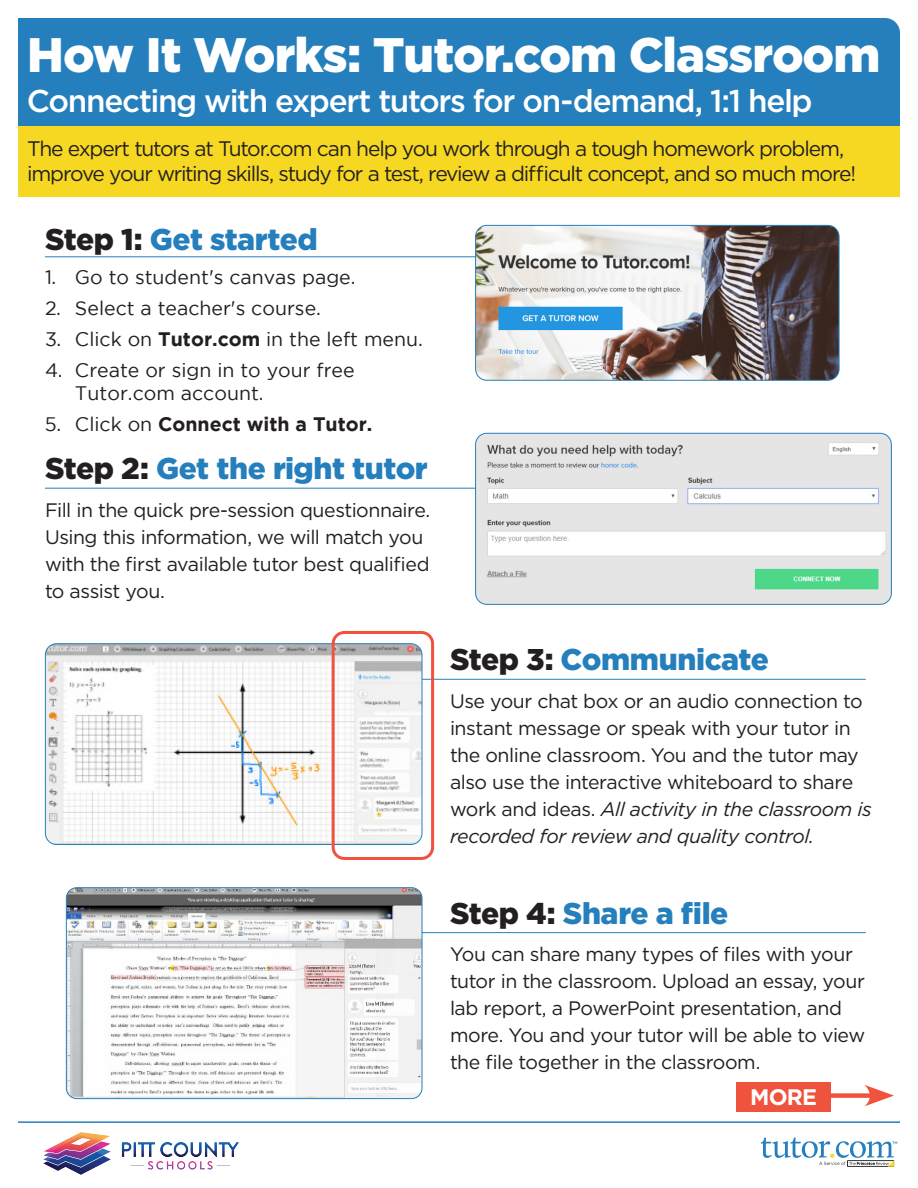
<style>
.page{position:relative;width:918px;height:1188px;background:#fff}
.page>*{position:absolute;margin:0;border:0;box-sizing:border-box;transform-origin:0 0}
.t1{font:900 48.45px "Gotham";letter-spacing:-.02em;color:#fff}
.t2{font:500 31.5px "Gotham";letter-spacing:-.04em;color:#fff}
.t3{font:900 30px "Gotham";letter-spacing:-.015em;color:#247fbc}
.t4{font:700 22.5px "Gotham";color:#fff}
.t5{font:21px/25.5px "Gotham";letter-spacing:-.055em;color:#231f20}
.t6{font:19.5px/27px "Gotham";letter-spacing:-.025em;color:#231f20}
.t7{font:19.5px/23.4px "Gotham";color:#231f20}
.t8{font:700 19.5px "Gotham";color:#231f20}
.s1{color:#231f20}
.s2{font-weight:700}
.s3{font-weight:400}
.s4{font-style:italic}
</style>
<div class="page">
<div style="left:18px;top:18px;width:882px;height:108px;background:#247fbc"></div>
<div style="left:18px;top:126px;width:882px;height:70px;background:#f6d822"></div>
<hr style="left:18px;top:1121px;width:882px;height:2px;background:#247fbc">
<hr style="left:362px;top:679px;width:504px;height:1px;background:#247fbc">
<hr style="left:362px;top:932px;width:504px;height:1px;background:#247fbc">
<svg style="left:761px;top:1138px;width:136px;height:29px"></svg>
<hr style="left:45px;top:256px;width:504px;height:1px;background:#247fbc">
<hr style="left:45px;top:488px;width:504px;height:1px;background:#247fbc">
<img style="left:476px;top:225px;width:363px;height:155px">
<div style="left:475px;top:225px;width:364px;height:156px;border:1px solid #247fbc;border-radius:11px"></div>
<img style="left:476px;top:433px;width:415px;height:171px">
<div style="left:475px;top:433px;width:417px;height:172px;border:1px solid #247fbc;border-radius:11px"></div>
<img style="left:45px;top:644px;width:377px;height:200px">
<div style="left:45px;top:643px;width:377px;height:202px;border:1px solid #247fbc;border-radius:11px"></div>
<img style="left:66px;top:888px;width:356px;height:211px">
<div style="left:66px;top:887px;width:356px;height:212px;border:1px solid #247fbc;border-radius:11px"></div>
<div style="left:332px;top:631px;width:102px;height:229px;border:3px solid #f0533d;border-radius:11px"></div>
<div style="left:799px;top:1093px;width:78px;height:5px;background:#f0533d"></div>
<svg style="left:864px;top:1085px;width:30px;height:21px"></svg>
<div style="left:736px;top:1082px;width:95px;height:30px;background:#f0533d"></div>
<img style="left:44px;top:1133px;width:195px;height:42px">
<h1 class="t1" style="left:27px;top:21px;width:855px">How It Works: Tutor.com Classroom</h1>
<h2 class="t2" style="left:27px;top:80px;width:787px">Connecting with expert tutors for on-demand, 1:1 help</h2>
<p class="t5" style="left:27px;top:135px;width:831px">The expert tutors at Tutor.com can help you work through a tough homework problem, improve your writing skills, study for a test, review a difficult concept, and so much more!</p>
<h3 class="t3" style="left:45px;top:219px;width:274px"><span class="s1">Step 1:</span> Get started</h3>
<p class="t7" style="left:45px;top:265px;width:312px">1. Go to student's canvas page.</p>
<p class="t7" style="left:45px;top:296px;width:278px">2. Select a teacher's course.</p>
<p class="t7" style="left:45px;top:327px;width:379px">3. Click on <span class="s2">Tutor.com</span> in the left menu.</p>
<p class="t7" style="left:75px;top:358px;width:281px;text-indent:-30px">4. Create or sign in to your free<br>Tutor.com account.</p>
<p class="t8" style="left:45px;top:413px;width:329px"><span class="s3">5. Click on</span> Connect with a Tutor.</p>
<h3 class="t3" style="left:45px;top:448px;width:384px"><span class="s1">Step 2:</span> Get the right tutor</h3>
<p class="t6" style="left:45px;top:496px;width:387px">Fill in the quick pre-session questionnaire.<br>Using this information, we will match you with the first available tutor best qualified to assist you.</p>
<h3 class="t3" style="left:450px;top:639px;width:321px"><span class="s1">Step 3:</span> Communicate</h3>
<p class="t6" style="left:450px;top:687px;width:423px">Use your chat box or an audio connection to instant message or speak with your tutor in the online classroom. You and the tutor may also use the interactive whiteboard to share work and ideas. <span class="s4">All activity in the classroom is recorded for review and quality control.</span></p>
<h3 class="t3" style="left:450px;top:892px;width:280px"><span class="s1">Step 4:</span> Share a file</h3>
<p class="t6" style="left:450px;top:940px;width:417px">You can share many types of files with your tutor in the classroom. Upload an essay, your lab report, a PowerPoint presentation, and more. You and your tutor will be able to view the file together in the classroom.</p>
<p class="t4" style="left:750px;top:1082px;width:68px">MORE</p>
</div>
